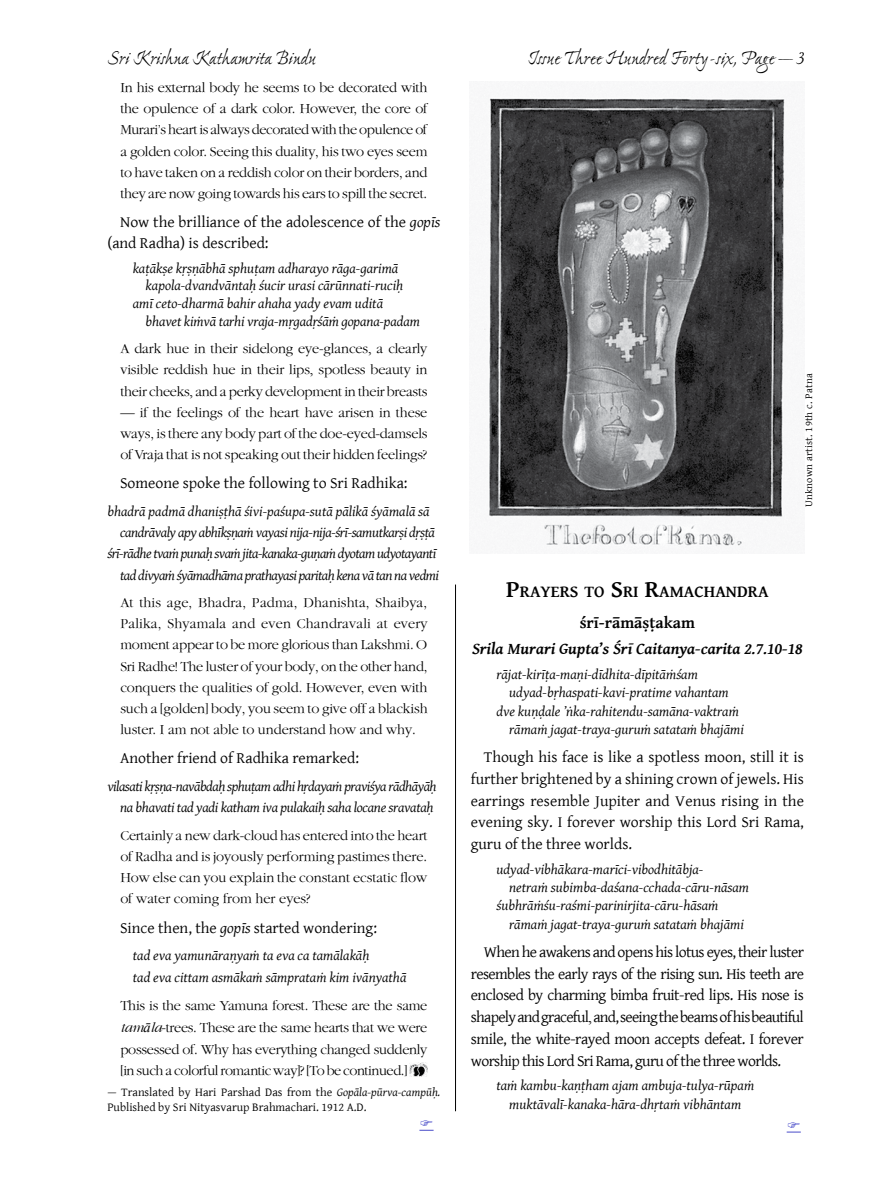
<style>
.page{position:relative;width:885px;height:1191px;background:#fff}
.page>*{position:absolute;margin:0;border:0;box-sizing:border-box;transform-origin:0 0}
.t1{font:21px "Ex Ponto Pro";letter-spacing:-.01em;color:#000}
.t2{font:700 16.8px "Gentium Basic";color:#000}
.t3{font:italic 700 16.5px "Gentium Basic";color:#000}
.t4{font:700 16.5px "Gentium Basic";color:#000}
.t5{font:15.75px/21.8px "Gentium Basic";color:#000;text-align:justify}
.t6{font:14.25px/21.1px "Rama Garamond Plus";letter-spacing:-.01em;color:#000;text-align:justify}
.t7{font:italic 14.25px/21.8px "Gentium Basic";color:#000}
.t8{font:italic 14.25px "Gentium Basic";letter-spacing:-.04em;color:#000}
.t9{font:italic 14.25px/21.1px "Gentium Basic";letter-spacing:-.035em;color:#000;text-align:right}
.t10{font:italic 14.25px "Gentium Basic";letter-spacing:-.03em;color:#000}
.t11{font:12px/14.4px "Gentium Basic";color:#000}
.t12{font:10.5px "Gentium Basic";letter-spacing:.02em;color:#000}
.s1{font-style:italic}
.s2{font-family:"Times New Roman"}
.s3{font-family:"Times New Roman";font-style:italic}
.s4{font-size:24px}
</style>
<div class="page">
<img style="left:410px;top:1062px;width:17px;height:14px">
<hr style="left:455px;top:584px;width:1px;height:527px;background:#000">
<img style="left:482px;top:96px;width:303px;height:450px">
<svg style="left:419px;top:1129px;width:14px;height:1px"></svg>
<svg style="left:786px;top:1131px;width:14px;height:1px"></svg>
<h1 class="t1" style="left:108px;top:45px;width:210px">Sri Krishna Kathamrita Bindu</h1>
<h1 class="t1" style="left:527px;top:45px;width:278px">Issue Three Hundred Forty-six, Page — 3</h1>
<p class="t6" style="left:120px;top:77px;width:308px">In his external body he seems to be decorated with the opulence of a dark color. However, the core of Murari’s heart is always decorated with the opulence of a golden color. Seeing this duality, his two eyes seem to have taken on a reddish color on their borders, and they are now going towards his ears to spill the secret.</p>
<p class="t5" style="left:107px;top:211px;width:334px;line-height:21.1px;text-indent:13px">Now the brilliance of the adolescence of the <span class="s1">gopīs </span>(and Radha) is described:</p>
<p class="t7" style="left:133px;top:257px;width:267px">kaṭākṣe kṛṣṇābhā sphuṭam adharayo rāga-garimā</p>
<p class="t7" style="left:146px;top:274px;width:259px">kapola-dvandvāntaḥ śucir urasi cārūnnati-ruciḥ</p>
<p class="t7" style="left:133px;top:292px;width:252px">amī ceto-dharmā bahir ahaha yady evam uditā</p>
<p class="t7" style="left:146px;top:310px;width:276px">bhavet kiṁvā tarhi vraja-mṛgadṛśāṁ gopana-padam</p>
<p class="t6" style="left:120px;top:338px;width:308px">A dark hue in their sidelong eye-glances<span class="s2">,</span> a clearly visible reddish hue in their lips<span class="s2">,</span> spotless beauty in their cheeks<span class="s2">,</span> and a perky development in their breasts</p>
<p class="t6" style="left:120px;top:401px;width:309px">— if the feelings of the heart have arisen in these ways, is there any body part of the doe-eyed-damsels of Vraja that is not speaking out their hidden feelings?</p>
<p class="t5" style="left:120px;top:472px;width:289px">Someone spoke the following to Sri Radhika:</p>
<p class="t7" style="left:107px;top:500px;width:324px">bhadrā padmā dhaniṣṭhā śivi-paśupa-sutā pālikā śyāmalā sā</p>
<p class="t10" style="left:120px;top:522px;width:316px">candrāvaly apy abhīkṣṇaṁ vayasi nija-nija-śrī-samutkarṣi dṛṣṭā</p>
<p class="t8" style="left:107px;top:543px;width:330px">śrī-rādhe tvaṁ punaḥ svaṁ jita-kanaka-guṇaṁ dyotam udyotayantī</p>
<p class="t8" style="left:120px;top:564px;width:320px">tad divyaṁ śyāmadhāma prathayasi paritaḥ kena vā tan na vedmi</p>
<p class="t6" style="left:120px;top:592px;width:309px">At this age, Bhadra, Padma, Dhanishta, Shaibya, Palika, Shyamala and even Chandravali at every moment appear to be more glorious than Lakshmi. O Sri Radhe! The luster of your body, on the other hand, conquers the qualities of gold. However, even with such a [golden] body, you seem to give off a blackish luster. I am not able to understand how and why.</p>
<p class="t5" style="left:120px;top:747px;width:240px">Another friend of Radhika remarked:</p>
<p class="t9" style="left:107px;top:775px;width:331px">vilasati kṛṣṇa-navābdaḥ sphuṭam adhi hṛdayaṁ praviśya rādhāyāḥ na bhavati tad yadi katham iva pulakaiḥ saha locane sravataḥ</p>
<p class="t6" style="left:120px;top:824px;width:308px">Certainly a new dark-cloud has entered into the heart of Radha and is joyously performing pastimes there.<br>How else can you explain the constant ecstatic flow of water coming from her eyes?</p>
<p class="t5" style="left:120px;top:916px;width:258px">Since then, the <span class="s1">gopīs</span> started wondering:</p>
<p class="t7" style="left:133px;top:944px;width:275px">tad eva yamunāraṇyaṁ ta eva ca tamālakāḥ<br>tad eva cittam asmākaṁ sāmprataṁ kim ivānyathā</p>
<p class="t6" style="left:120px;top:994px;width:308px;line-height:21.8px">This is the same Yamuna forest. These are the same <span class="s1">tam</span><span class="s3">ā</span><span class="s1">la</span>-trees. These are the same hearts that we were possessed of. Why has everything changed suddenly [in such a colorful romantic way]? [To be continued.]</p>
<p class="t11" style="left:107px;top:1084px;width:334px">— Translated by Hari Parshad Das from the <span class="s1">Gopāla-pūrva-campūḥ.<br></span>Published by Sri Nityasvarup Brahmachari. 1912 A.D.</p>
<p class="t12" style="left:801px;top:507px;width:135px;rotate:-90deg">Unknown artist. 19th c. Patna</p>
<p class="t2" style="left:506px;top:579px;width:165px"><span class="s4">P</span>RAYERS TO <span class="s4">S</span>RI <span class="s4">R</span>AMAC</p>
<p class="t2" style="left:703px;top:579px;width:66px">HANDRA</p>
<p class="t4" style="left:579px;top:610px;width:117px">śrī-rāmāṣṭakam</p>
<p class="t3" style="left:472px;top:636px;width:332px">Srila Murari Gupta’s Śrī Caitanya-carita 2.7.10-18</p>
<p class="t7" style="left:496px;top:663px;width:203px">rājat-kirīṭa-maṇi-dīdhita-dīpitāṁśam</p>
<p class="t7" style="left:509px;top:681px;width:221px">udyad-bṛhaspati-kavi-pratime vahantam</p>
<p class="t7" style="left:496px;top:699px;width:244px">dve kuṇḍale ’ṅka-rahitendu-samāna-vaktraṁ</p>
<p class="t7" style="left:509px;top:718px;width:236px">rāmaṁ jagat-traya-guruṁ satataṁ bhajāmi</p>
<p class="t5" style="left:471px;top:745px;width:334px;text-indent:13px">Though his face is like a spotless moon, still it is further brightened by a shining crown of jewels. His earrings resemble Jupiter and Venus rising in the evening sky. I forever worship this Lord Sri Rama, guru of the three worlds.</p>
<p class="t7" style="left:496px;top:858px;width:208px">udyad-vibhākara-marīci-vibodhitābja-</p>
<p class="t7" style="left:509px;top:876px;width:241px">netraṁ subimba-daśana-cchada-cāru-nāsam</p>
<p class="t7" style="left:496px;top:894px;width:223px">śubhrāṁśu-raśmi-parinirjita-cāru-hāsaṁ</p>
<p class="t7" style="left:509px;top:912px;width:236px">rāmaṁ jagat-traya-guruṁ satataṁ bhajāmi</p>
<p class="t5" style="left:471px;top:940px;width:334px;text-indent:13px">When he awakens and opens his lotus eyes, their luster resembles the early rays of the rising sun. His teeth are enclosed by charming bimba fruit-red lips. His nose is shapely and graceful<span class="s2">,</span> and, seeing the beams of his beautiful smile, the white-rayed moon accepts defeat. I forever worship this Lord Sri Rama, guru of the three worlds.</p>
<p class="t7" style="left:496px;top:1076px;width:259px;line-height:18.3px;text-align:center">taṁ kambu-kaṇṭham ajam ambuja-tulya-rūpaṁ muktāvalī-kanaka-hāra-dhṛtaṁ vibhāntam</p>
</div>
